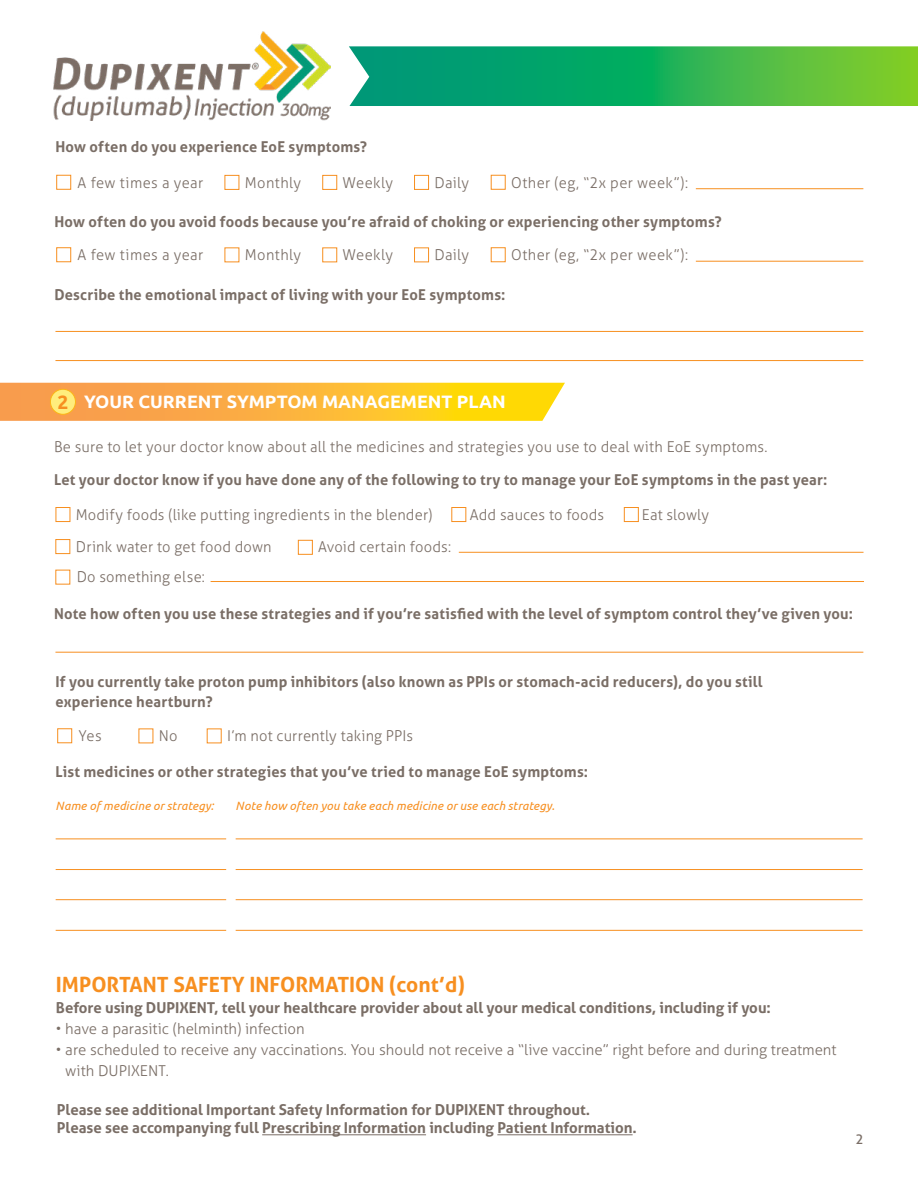
<style>
.page{position:relative;width:918px;height:1188px;background:#fff}
.page>*{position:absolute;margin:0;border:0;box-sizing:border-box;transform-origin:0 0}
.t1{font:700 21px "Aller";color:#f78f20}
.t2{font:700 18px "Ubuntu";color:#fff}
.t3{font:700 15px/18px "Aller";letter-spacing:.01em;color:#7a6e66}
.t4{font:300 15px/21px "Aller";letter-spacing:.01em;color:#7a6e66}
.t5{font:300 15px "Aller";letter-spacing:.03em;color:#7a6e66}
.t6{font:13.5px "Aller";color:#7a6e66}
.t7{font:italic 12px "Ubuntu";letter-spacing:.015em;color:#f78f20}
.s1{font-size:19.2px;color:#f78f20}
</style>
<div class="page">
<svg style="left:0;top:383px;width:565px;height:38px;background:#fcb938"></svg>
<div style="left:50px;top:389px;width:25px;height:25px;background:#ffed7d;border-radius:50%"></div>
<div style="left:50px;top:389px;width:26px;height:26px;border:1px solid #fcb514;border-radius:50%"></div>
<hr style="left:262px;top:1134px;width:164px;height:1px;background:#7a6e66">
<hr style="left:497px;top:1134px;width:136px;height:1px;background:#7a6e66">
<img style="left:53px;top:32px;width:277px;height:89px">
<svg style="left:349px;top:46px;width:569px;height:60px;background:#2db15b"></svg>
<hr style="left:56px;top:839px;width:170px;height:1px;background:#f78f20">
<hr style="left:56px;top:869px;width:170px;height:1px;background:#f78f20">
<hr style="left:56px;top:899px;width:170px;height:1px;background:#f78f20">
<hr style="left:56px;top:930px;width:170px;height:1px;background:#f78f20">
<hr style="left:236px;top:839px;width:627px;height:1px;background:#f78f20">
<hr style="left:236px;top:869px;width:627px;height:1px;background:#f78f20">
<hr style="left:236px;top:899px;width:627px;height:1px;background:#f78f20">
<hr style="left:236px;top:930px;width:627px;height:1px;background:#f78f20">
<svg style="left:56px;top:174px;width:15px;height:16px"></svg>
<svg style="left:224px;top:175px;width:16px;height:15px"></svg>
<svg style="left:322px;top:175px;width:16px;height:15px"></svg>
<svg style="left:414px;top:175px;width:15px;height:15px"></svg>
<svg style="left:490px;top:174px;width:16px;height:16px"></svg>
<hr style="left:696px;top:188px;width:167px;height:1px;background:#f78f20">
<svg style="left:55px;top:507px;width:16px;height:15px"></svg>
<svg style="left:451px;top:507px;width:16px;height:15px"></svg>
<svg style="left:624px;top:507px;width:15px;height:15px"></svg>
<svg style="left:55px;top:539px;width:16px;height:15px"></svg>
<hr style="left:211px;top:581px;width:653px;height:1px;background:#f78f20">
<svg style="left:55px;top:569px;width:16px;height:16px"></svg>
<hr style="left:55px;top:652px;width:808px;height:1px;background:#f78f20">
<hr style="left:459px;top:552px;width:405px;height:1px;background:#f78f20">
<svg style="left:57px;top:728px;width:15px;height:16px"></svg>
<svg style="left:138px;top:728px;width:16px;height:16px"></svg>
<svg style="left:206px;top:728px;width:16px;height:16px"></svg>
<svg style="left:298px;top:540px;width:15px;height:15px"></svg>
<svg style="left:56px;top:247px;width:15px;height:16px"></svg>
<svg style="left:224px;top:247px;width:16px;height:16px"></svg>
<svg style="left:322px;top:247px;width:16px;height:16px"></svg>
<svg style="left:414px;top:247px;width:15px;height:16px"></svg>
<svg style="left:490px;top:247px;width:16px;height:16px"></svg>
<hr style="left:696px;top:261px;width:167px;height:1px;background:#f78f20">
<hr style="left:55px;top:331px;width:808px;height:1px;background:#f78f20">
<hr style="left:55px;top:360px;width:808px;height:1px;background:#f78f20">
<p class="t3" style="left:55px;top:138px;width:313px">How often do you experience EoE symptoms?</p>
<p class="t4" style="left:78px;top:172px;width:127px">A few times a year</p>
<p class="t4" style="left:245px;top:172px;width:58px">Monthly</p>
<p class="t4" style="left:343px;top:172px;width:52px">Weekly</p>
<p class="t4" style="left:434px;top:172px;width:36px">Daily</p>
<p class="t5" style="left:511px;top:174px;width:178px">Other (eg, “2x per week”):</p>
<p class="t3" style="left:54px;top:213px;width:669px">How often do you avoid foods because you’re afraid of choking or experiencing other symptoms?</p>
<p class="t4" style="left:78px;top:245px;width:127px">A few times a year</p>
<p class="t4" style="left:245px;top:245px;width:58px">Monthly</p>
<p class="t4" style="left:343px;top:245px;width:52px">Weekly</p>
<p class="t4" style="left:434px;top:245px;width:36px">Daily</p>
<p class="t5" style="left:511px;top:246px;width:178px">Other (eg, “2x per week”):</p>
<p class="t3" style="left:54px;top:286px;width:453px">Describe the emotional impact of living with your EoE symptoms:</p>
<p class="t2" style="left:57px;top:391px;width:450px"><span class="s1">2</span> YOUR CURRENT SYMPTOM MANAGEMENT PLAN</p>
<p class="t4" style="left:54px;top:436px;width:715px">Be sure to let your doctor know about all the medicines and strategies you use to deal with EoE symptoms.</p>
<p class="t3" style="left:54px;top:471px;width:775px">Let your doctor know if you have done any of the following to try to manage your EoE symptoms in the past year:</p>
<p class="t4" style="left:76px;top:504px;width:358px">Modify foods (like putting ingredients in the blender)</p>
<p class="t4" style="left:470px;top:504px;width:136px">Add sauces to foods</p>
<p class="t4" style="left:642px;top:504px;width:69px">Eat slowly</p>
<p class="t4" style="left:76px;top:536px;width:197px">Drink water to get food down</p>
<p class="t4" style="left:318px;top:536px;width:134px">Avoid certain foods:</p>
<p class="t4" style="left:77px;top:566px;width:130px">Do something else:</p>
<p class="t3" style="left:54px;top:605px;width:801px">Note how often you use these strategies and if you’re satisfied with the level of symptom control they’ve given you:</p>
<p class="t3" style="left:55px;top:672px;width:709px;line-height:19.5px">If you currently take proton pump inhibitors (also known as PPIs or stomach-acid reducers), do you still experience heartburn?</p>
<p class="t4" style="left:79px;top:726px;width:25px">Yes</p>
<p class="t4" style="left:159px;top:726px;width:20px">No</p>
<p class="t4" style="left:227px;top:726px;width:188px">I’m not currently taking PPIs</p>
<p class="t3" style="left:55px;top:763px;width:534px">List medicines or other strategies that you’ve tried to manage EoE symptoms:</p>
<p class="t7" style="left:56px;top:798px;width:160px">Name of medicine or strategy:</p>
<p class="t7" style="left:236px;top:798px;width:320px">Note how often you take each medicine or use each strategy.</p>
<h1 class="t1" style="left:56px;top:971px;width:411px">IMPORTANT SAFETY INFORMATION (cont’d)</h1>
<p class="t3" style="left:56px;top:998px;width:716px">Before using DUPIXENT, tell your healthcare provider about all your medical conditions, including if you:</p>
<p class="t4" style="left:56px;top:1018px;width:250px">• have a parasitic (helminth) infection</p>
<p class="t4" style="left:65px;top:1039px;width:773px;text-indent:-9px">• are scheduled to receive any vaccinations. You should not receive a “live vaccine” right before and during treatment with DUPIXENT.</p>
<p class="t3" style="left:57px;top:1100px;width:582px">Please see additional Important Safety Information for DUPIXENT throughout.<br>Please see accompanying full Prescribing Information including Patient Information.</p>
<p class="t6" style="left:856px;top:1131px;width:10px">2</p>
</div>
